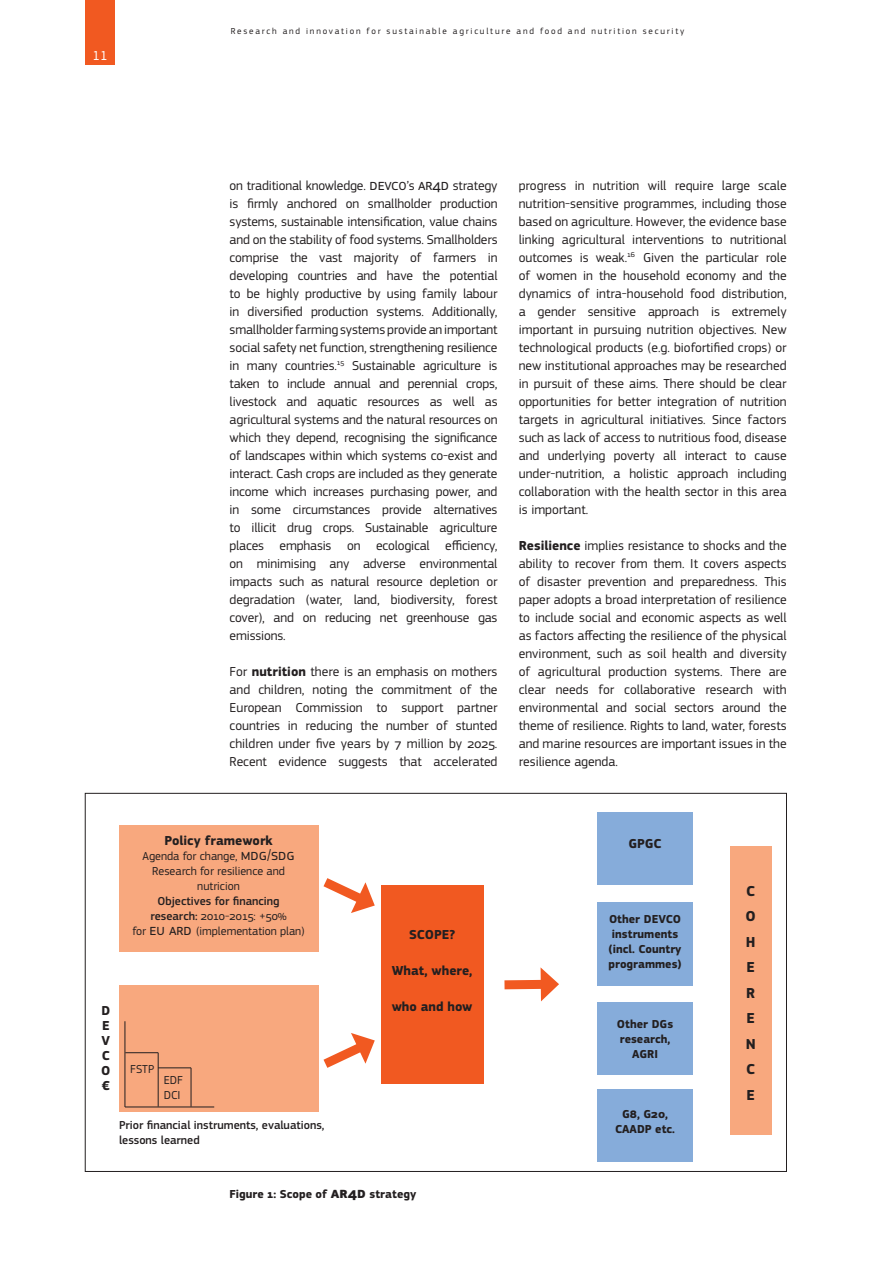
<style>
.page{position:relative;width:893px;height:1263px;background:#fff}
.page>*{position:absolute;margin:0;border:0;box-sizing:border-box;transform-origin:0 0}
.t1{font:700 15px/25.5px "EC Square Sans Pro";color:#231f20;text-align:justify}
.t2{font:13.5px/18px "EC Square Sans Pro";color:#231f20;text-align:justify}
.t3{font:700 13.5px/15px "EC Square Sans Pro";color:#231f20;text-align:justify}
.t4{font:13.5px "EC Square Sans Pro";color:#fff}
.t5{font:12px/15px "EC Square Sans Pro";color:#231f20;text-align:center}
.t6{font:700 12px/15px "EC Square Sans Pro";color:#231f20;text-align:center}
.t7{font:500 12px/15px "EC Square Sans Pro";color:#231f20}
.t8{font:9px "EC Square Sans Pro";letter-spacing:.2em;color:#231f20}
.s1{font-size:15.75px}
.s2{font-weight:700}
.s3{font-weight:500}
</style>
<div class="page">
<div style="left:85px;top:0;width:30px;height:65px;background:#f15921"></div>
<div style="left:730px;top:846px;width:42px;height:288px;background:#f8a87e"></div>
<div style="left:597px;top:812px;width:96px;height:72px;background:#86acda"></div>
<div style="left:597px;top:902px;width:96px;height:84px;background:#86acda"></div>
<div style="left:597px;top:1003px;width:96px;height:72px;background:#86acda"></div>
<div style="left:597px;top:1089px;width:96px;height:72px;background:#86acda"></div>
<div style="left:381px;top:885px;width:103px;height:198px;background:#f15921"></div>
<div style="left:119px;top:826px;width:199px;height:126px;background:#f8a87e"></div>
<div style="left:119px;top:986px;width:199px;height:126px;background:#f8a87e"></div>
<svg style="left:318px;top:1033px;width:57px;height:43px"></svg>
<svg style="left:318px;top:870px;width:57px;height:43px"></svg>
<svg style="left:504px;top:967px;width:55px;height:34px"></svg>
<hr style="left:125px;top:1021px;width:1px;height:86px;background:#231f20">
<hr style="left:125px;top:1106px;width:89px;height:1px;background:#231f20">
<hr style="left:125px;top:1052px;width:33px;height:1px;background:#231f20">
<hr style="left:158px;top:1053px;width:1px;height:53px;background:#231f20">
<hr style="left:158px;top:1067px;width:33px;height:1px;background:#231f20">
<hr style="left:191px;top:1068px;width:1px;height:38px;background:#231f20">
<p class="t4" style="left:93px;top:47px;width:17px">11</p>
<p class="t8" style="left:231px;top:26px;width:455px">Research and innovation for sustainable agriculture and food and nutrition security</p>
<p class="t2" style="left:230px;top:176px;width:269px">on traditional knowledge. <span class="s1">DEVCO</span> ’s <span class="s1">AR4D</span> strategy is firmly anchored on smallholder production systems, sustainable intensification, value chains and on the stability of food systems. Smallholders comprise the vast majority of farmers in developing countries and have the potential to be highly productive by using family labour in diversified production systems. Additionally, smallholder farming systems provide an important social safety net function, strengthening resilience in many countries.<sup>15</sup> Sustainable agriculture is taken to include annual and perennial crops, livestock and aquatic resources as well as agricultural systems and the natural resources on which they depend, recognising the significance of landscapes within which systems co-exist and interact. Cash crops are included as they generate income which increases purchasing power, and in some circumstances provide alternatives to illicit drug crops. Sustainable agriculture places emphasis on ecological efficiency, on minimising any adverse environmental impacts such as natural resource depletion or degradation (water, land, biodiversity, forest cover), and on reducing net greenhouse gas emissions.</p>
<p class="t2" style="left:230px;top:662px;width:269px">For <span class="s2">nutrition</span> there is an emphasis on mothers and children, noting the commitment of the European Commission to support partner countries in reducing the number of stunted children under five years by 7 million by 2025.<br>Recent evidence suggests that accelerated</p>
<p class="t2" style="left:519px;top:176px;width:269px">progress in nutrition will require large scale nutrition-sensitive programmes, including those based on agriculture. However, the evidence base linking agricultural interventions to nutritional outcomes is weak.<sup>16</sup> Given the particular role of women in the household economy and the dynamics of intra-household food distribution, a gender sensitive approach is extremely important in pursuing nutrition objectives. New technological products (e.g. biofortified crops) or new institutional approaches may be researched in pursuit of these aims. There should be clear opportunities for better integration of nutrition targets in agricultural initiatives. Since factors such as lack of access to nutritious food, disease and underlying poverty all interact to cause under-nutrition, a holistic approach including collaboration with the health sector in this area is important.</p>
<p class="t2" style="left:519px;top:536px;width:269px"><span class="s2">Resilience</span> implies resistance to shocks and the ability to recover from them. It covers aspects of disaster prevention and preparedness. This paper adopts a broad interpretation of resilience to include social and economic aspects as well as factors affecting the resilience of the physical environment, such as soil health and diversity of agricultural production systems. There are clear needs for collaborative research with environmental and social sectors around the theme of resilience. Rights to land, water, forests and marine resources are important issues in the resilience agenda.</p>
<p class="t3" style="left:164px;top:833px;width:110px">Policy framework</p>
<p class="t5" style="left:143px;top:849px;width:137px">Agenda for change, <span class="s1">mdg/sdg</span></p>
<p class="t5" style="left:152px;top:864px;width:134px">Research for resilience and</p>
<p class="t5" style="left:197px;top:879px;width:44px">nutricion</p>
<p class="t5" style="left:132px;top:894px;width:174px"><span class="s3">Objectives for financing<br>research:</span> 2010-2015: +50%<br>for <span class="s1">eu ard</span> (implementation plan)</p>
<p class="t3" style="left:409px;top:928px;width:48px">SCOPE?</p>
<p class="t3" style="left:392px;top:964px;width:82px">What, where,</p>
<p class="t3" style="left:101px;top:1003px;width:10px">D</p>
<p class="t3" style="left:392px;top:1000px;width:82px">who and how</p>
<p class="t3" style="left:101px;top:1018px;width:11px">E V C O €</p>
<p class="t5" style="left:130px;top:1062px;width:26px">FSTP</p>
<p class="t5" style="left:164px;top:1072px;width:21px;text-align:left">EDF<br>DCI</p>
<p class="t7" style="left:119px;top:1118px;width:207px">Prior financial instruments, evaluations, lessons learned</p>
<p class="t6" style="left:230px;top:1187px;width:188px">Figure 1: Scope of <span class="s1">AR4D</span> strategy</p>
<p class="t3" style="left:629px;top:837px;width:35px">GPGC</p>
<p class="t6" style="left:608px;top:912px;width:75px;text-align:left">Other DEVCO instruments (incl. Country programmes)</p>
<p class="t6" style="left:617px;top:1017px;width:58px">Other DGs research,<br>AGRI</p>
<p class="t6" style="left:615px;top:1107px;width:61px">G8, G20,<br>CAADP etc.</p>
<p class="t1" style="left:746px;top:878px;width:12px">C O H E R E N C E</p>
</div>
